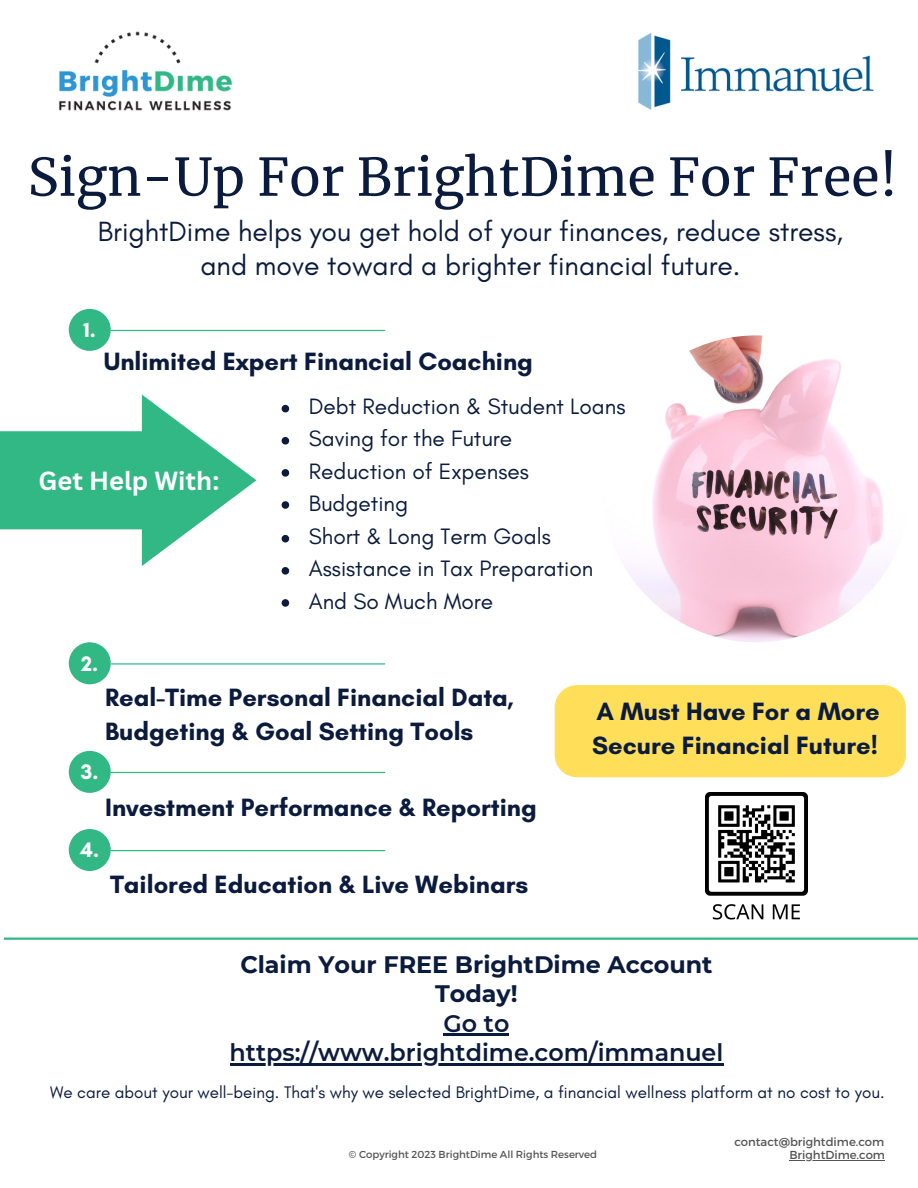
<style>
.page{position:relative;width:918px;height:1188px;background:#fff}
.page>*{position:absolute;margin:0;border:0;box-sizing:border-box;transform-origin:0 0}
.t1{font:51.75px "Merriweather";color:#0b1b3d}
.t2{font:28.35px "Glacial Indifference";color:#0b1b3d}
.t3{font:700 25.5px/34px "Glacial Indifference";color:#0b1b3d}
.t4{font:700 25.5px "Canva Sans";color:#fff}
.t5{font:600 23.85px/29.2px "Montserrat";color:#0b1b3d;text-align:center}
.t6{font:700 23.85px/29.2px "Montserrat";color:#0b1b3d;text-align:center}
.t7{font:22.65px "Glacial Indifference";color:#0b1b3d}
.t8{font:700 21.45px "Glacial Indifference";color:#fff}
.t9{font:16.95px "Glacial Indifference";color:#0b1b3d}
.t10{font:11.55px "Montserrat";color:#545454}
.t11{font:10.2px "Montserrat";color:#545454}
</style>
<div class="page">
<div style="left:69px;top:309px;width:42px;height:42px;background:#31b885;border-radius:50%"></div>
<hr style="left:111px;top:330px;width:274px;height:1px;background:#31b885">
<div style="left:69px;top:642px;width:42px;height:42px;background:#31b885;border-radius:50%"></div>
<hr style="left:111px;top:663px;width:274px;height:2px;background:#31b885">
<div style="left:69px;top:751px;width:42px;height:42px;background:#31b885;border-radius:50%"></div>
<hr style="left:111px;top:772px;width:274px;height:1px;background:#31b885">
<img style="left:59px;top:31px;width:173px;height:80px">
<svg style="left:0;top:395px;width:256px;height:171px;fill:#31b885"></svg>
<hr style="left:4px;top:938px;width:914px;height:2px;background:#31b885">
<div style="left:69px;top:829px;width:42px;height:42px;background:#31b885;border-radius:50%"></div>
<hr style="left:111px;top:850px;width:274px;height:1px;background:#31b885">
<div style="left:555px;top:685px;width:351px;height:92px;background:#ffde59;border-radius:22px"></div>
<img style="left:603px;top:335px;width:307px;height:307px;border-radius:50%">
<img style="left:638px;top:33px;width:236px;height:77px">
<img style="left:705px;top:793px;width:103px;height:127px">
<svg style="left:282px;top:405px;width:7px;height:7px"></svg>
<svg style="left:282px;top:437px;width:7px;height:8px"></svg>
<svg style="left:282px;top:469px;width:7px;height:8px"></svg>
<svg style="left:282px;top:501px;width:7px;height:8px"></svg>
<svg style="left:282px;top:535px;width:7px;height:7px"></svg>
<svg style="left:282px;top:567px;width:7px;height:8px"></svg>
<svg style="left:282px;top:599px;width:7px;height:8px"></svg>
<hr style="left:789px;top:1160px;width:96px;height:1px;background:#545454">
<hr style="left:444px;top:1034px;width:65px;height:2px;background:#0b1b3d">
<hr style="left:230px;top:1063px;width:493px;height:2px;background:#0b1b3d">
<p class="t1" style="left:28px;top:145px;width:871px">Sign-Up For BrightDime For Free!</p>
<p class="t2" style="left:98px;top:214px;width:747px">BrightDime helps you get hold of your finances, reduce stress,</p>
<p class="t2" style="left:201px;top:248px;width:541px">and move toward a brighter financial future.</p>
<p class="t8" style="left:84px;top:317px;width:14px">1.</p>
<p class="t3" style="left:104px;top:344px;width:431px">Unlimited Expert Financial Coaching</p>
<p class="t4" style="left:39px;top:463px;width:182px">Get Help With:</p>
<p class="t8" style="left:81px;top:650px;width:19px">2.</p>
<p class="t7" style="left:309px;top:393px;width:318px">Debt Reduction &amp; Student Loans</p>
<p class="t7" style="left:309px;top:425px;width:205px">Saving for the Future</p>
<p class="t7" style="left:309px;top:457px;width:222px">Reduction of Expenses</p>
<p class="t7" style="left:309px;top:489px;width:101px">Budgeting</p>
<p class="t7" style="left:309px;top:523px;width:244px">Short &amp; Long Term Goals</p>
<p class="t7" style="left:309px;top:555px;width:286px">Assistance in Tax Preparation</p>
<p class="t7" style="left:309px;top:587px;width:186px">And So Much More</p>
<p class="t8" style="left:81px;top:759px;width:19px">3.</p>
<p class="t8" style="left:80px;top:837px;width:20px">4.</p>
<p class="t3" style="left:105px;top:680px;width:411px">Real-Time Personal Financial Data,</p>
<p class="t3" style="left:105px;top:714px;width:370px">Budgeting &amp; Goal Setting Tools</p>
<p class="t3" style="left:105px;top:790px;width:433px">Investment Performance &amp; Reporting</p>
<p class="t3" style="left:110px;top:867px;width:420px">Tailored Education &amp; Live Webinars</p>
<p class="t3" style="left:592px;top:694px;width:289px">A Must Have For a More<br>Secure Financial Future!</p>
<p class="t6" style="left:240px;top:950px;width:474px">Claim Your FREE BrightDime Account<br>Today!</p>
<p class="t5" style="left:230px;top:1008px;width:495px">Go to https://www.brightdime.com/immanuel</p>
<p class="t9" style="left:50px;top:1082px;width:836px">We care about your well-being. That's why we selected BrightDime, a financial wellness platform at no cost to you.</p>
<p class="t10" style="left:734px;top:1134px;width:151px">contact@brightdime.com</p>
<p class="t11" style="left:349px;top:1148px;width:250px">© Copyright 2023 BrightDime All Rights Reserved</p>
<p class="t10" style="left:789px;top:1147px;width:97px">BrightDime.com</p>
</div>
